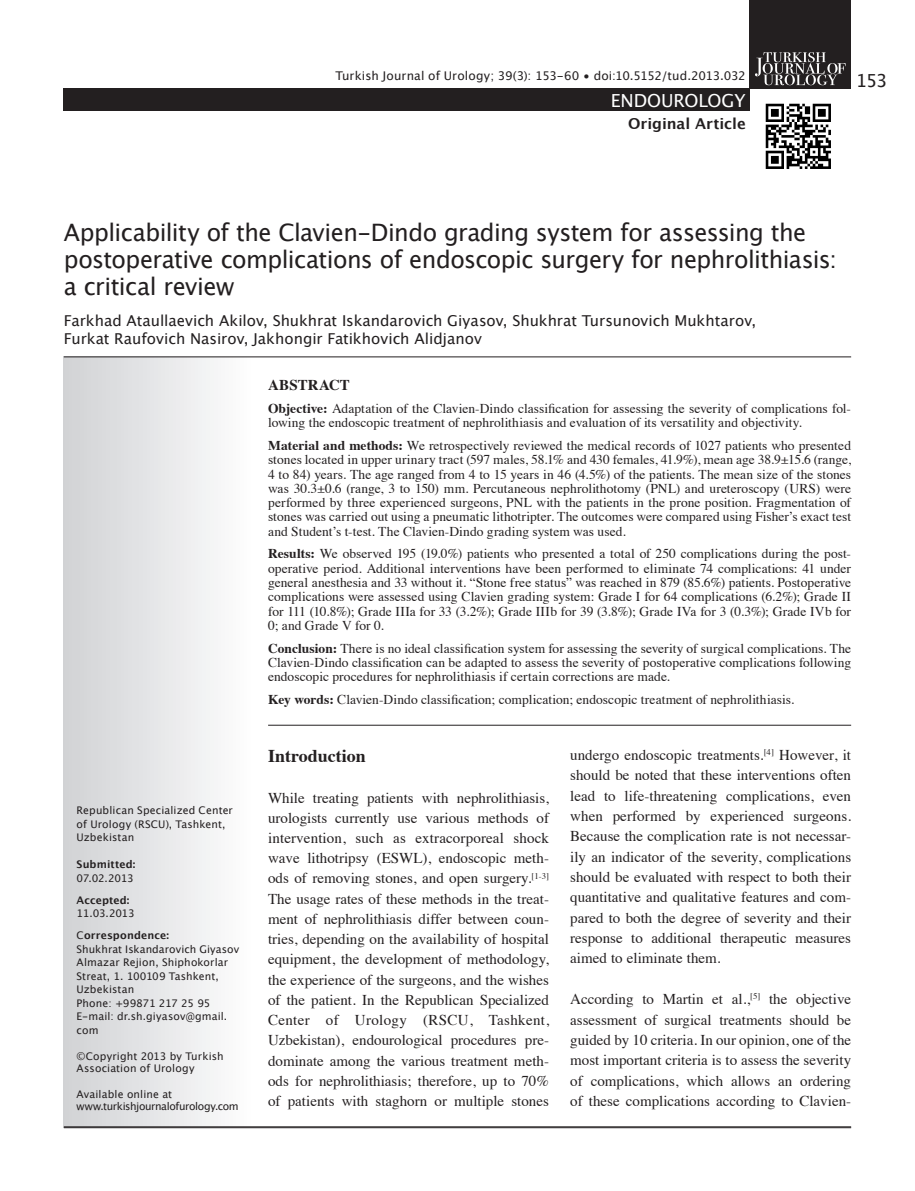
<style>
.page{position:relative;width:915px;height:1191px;background:#fff}
.page>*{position:absolute;margin:0;border:0;box-sizing:border-box;transform-origin:0 0}
.zz_Uroloji_running{font:24px/27px "Lucida Grande";letter-spacing:-.02em;color:#231f20}
.t1{font:700 18px "Times";color:#231f20}
.zz_Uroloji_running-2{font:18px "Lucida Grande";letter-spacing:-.005em;color:#fff}
.zz_Uroloji_running-3{font:18px "Lucida Grande";color:#231f20}
.t2{font:15px/20.2px "Times";color:#231f20;text-align:justify}
.zz_Uroloji_running-4{font:15px "Lucida Grande";color:#231f20}
.zz_Uroloji_running-5{font:700 15px "Lucida Grande";color:#231f20}
.zz_Uroloji_running-6{font:700 15px "Times";letter-spacing:.01em;color:#231f20}
.zz_Uroloji_running-7{font:13.5px/14.2px "Times";color:#231f20;text-align:justify}
.zz_Uroloji_running-8{font:12px "Lucida Grande";letter-spacing:.005em;color:#231f20}
.zz_Uroloji_running-9{font:10.5px/13.5px "Lucida Grande";letter-spacing:.01em;color:#231f20}
.zz_Uroloji_running-10{font:700 10.5px "Lucida Grande";letter-spacing:.01em;color:#231f20}
.zz_Uroloji_running-11{font:10.5px "Lucida Grande";letter-spacing:-.035em;color:#231f20}
.zz_Uroloji_running-12{font:10.5px "Lucida Grande";letter-spacing:-.01em;color:#231f20}
.s1{font-weight:400}
.s2{font-weight:700}
</style>
<div class="page">
<div style="left:749px;top:0;width:101px;height:89px;background:#231f20"></div>
<div style="left:64px;top:88px;width:685px;height:23px;background:#231f20"></div>
<svg style="left:755px;top:52px;width:90px;height:33px"></svg>
<div style="left:64px;top:357px;width:189px;height:770px;background:linear-gradient(to right,#d0d2d4,#fefefe)"></div>
<hr style="left:64px;top:356px;width:786px;height:1px;background:#231f20">
<hr style="left:64px;top:1127px;width:786px;height:1px;background:#231f20">
<hr style="left:64px;top:1126px;width:786px;height:1px;background:#231f20">
<img style="left:765px;top:103px;width:66px;height:66px">
<hr style="left:268px;top:725px;width:582px;height:1px;background:#231f20">
<p class="zz_Uroloji_running-8" style="left:335px;top:69px;width:412px">Turkish Journal of Urology; 39(3): 153-60 • doi:10.5152/tud.2013.032</p>
<p class="zz_Uroloji_running-5" style="left:628px;top:112px;width:119px">Original Article</p>
<p class="zz_Uroloji_running-2" style="left:610px;top:90px;width:136px">ENDOUROLOGY</p>
<p class="zz_Uroloji_running-3" style="left:855px;top:70px;width:33px">153</p>
<p class="zz_Uroloji_running" style="left:64px;top:219px;width:774px">Applicability of the Clavien-Dindo grading system for assessing the postoperative complications of endoscopic surgery for nephrolithiasis: a critical review</p>
<p class="zz_Uroloji_running-4" style="left:64px;top:312px;width:693px">Farkhad Ataullaevich Akilov, Shukhrat Iskandarovich Giyasov, Shukhrat Tursunovich Mukhtarov,</p>
<p class="zz_Uroloji_running-4" style="left:64px;top:330px;width:419px">Furkat Raufovich Nasirov, Jakhongir Fatikhovich Alidjanov</p>
<p class="zz_Uroloji_running-9" style="left:77px;top:803px;width:158px">Republican Specialized Center of Urology (RSCU), Tashkent,<br>Uzbekistan</p>
<p class="zz_Uroloji_running-10" style="left:77px;top:855px;width:60px">Submitted:</p>
<p class="zz_Uroloji_running-9" style="left:77px;top:871px;width:59px">07.02.2013</p>
<p class="zz_Uroloji_running-10" style="left:77px;top:891px;width:54px">Accepted:</p>
<p class="zz_Uroloji_running-9" style="left:77px;top:906px;width:60px">11.03.2013</p>
<p class="zz_Uroloji_running-10" style="left:77px;top:926px;width:94px"><span class="s1">C</span>orrespondence:</p>
<p class="zz_Uroloji_running-9" style="left:77px;top:942px;width:164px">Shukhrat Iskandarovich Giyasov</p>
<p class="zz_Uroloji_running-9" style="left:77px;top:955px;width:153px">Almazar Rejion, Shiphokorlar<br>Streat, 1. 100109 Tashkent,<br>Uzbekistan</p>
<p class="zz_Uroloji_running-12" style="left:77px;top:996px;width:135px">Phone: +99871 217 25 95</p>
<p class="zz_Uroloji_running-9" style="left:77px;top:1009px;width:152px">E-mail: dr.sh.giyasov@gmail. com</p>
<p class="zz_Uroloji_running-9" style="left:77px;top:1049px;width:149px;line-height:12.6px">©Copyright 2013 by Turkish<br>Association of Urology</p>
<p class="zz_Uroloji_running-9" style="left:77px;top:1087px;width:97px">Available online at</p>
<p class="zz_Uroloji_running-11" style="left:77px;top:1100px;width:163px">www.turkishjournalofurology.com</p>
<p class="zz_Uroloji_running-6" style="left:268px;top:371px;width:83px">ABSTRACT</p>
<p class="zz_Uroloji_running-7" style="left:268px;top:400px;width:584px"><span class="s2">Objective:</span> Adaptation of the Clavien-Dindo classification for assessing the severity of complications fol&shy;lowing the endoscopic treatment of nephrolithiasis and evaluation of its versatility and objectivity.</p>
<p class="zz_Uroloji_running-7" style="left:268px;top:437px;width:584px"><span class="s2">Material and methods:</span> We retrospectively reviewed the medical records of 1027 patients who presented stones located in upper urinary tract (597 males, 58.1% and 430 females, 41.9%), mean age 38.9±15.6 (range, 4 to 84) years. The age ranged from 4 to 15 years in 46 (4.5%) of the patients. The mean size of the stones was 30.3±0.6 (range, 3 to 150) mm. Percutaneous nephrolithotomy (PNL) and ureteroscopy (URS) were performed by three experienced surgeons, PNL with the patients in the prone position. Fragmentation of stones was carried out using a pneumatic lithotripter. The outcomes were compared using Fisher’s exact test and Student’s t-test. The Clavien-Dindo grading system was used.</p>
<p class="zz_Uroloji_running-7" style="left:268px;top:545px;width:584px"><span class="s2">Results:</span> We observed 195 (19.0%) patients who presented a total of 250 complications during the post&shy;operative period. Additional interventions have been performed to eliminate 74 complications: 41 under general anesthesia and 33 without it. “Stone free status” was reached in 879 (85.6%) patients. Postoperative complications were assessed using Clavien grading system: Grade I for 64 complications (6.2%); Grade II for 111 (10.8%); Grade IIIa for 33 (3.2%); Grade IIIb for 39 (3.8%); Grade IVa for 3 (0.3%); Grade IVb for 0; and Grade V for 0.</p>
<p class="zz_Uroloji_running-7" style="left:268px;top:639px;width:584px"><span class="s2">Conclusion:</span> There is no ideal classification system for assessing the severity of surgical complications. The Clavien-Dindo classification can be adapted to assess the severity of postoperative complications following endoscopic procedures for nephrolithiasis if certain corrections are made.</p>
<p class="zz_Uroloji_running-7" style="left:268px;top:691px;width:527px"><span class="s2">Key words:</span> Clavien-Dindo classification; complication; endoscopic treatment of nephrolithiasis.</p>
<p class="t1" style="left:268px;top:739px;width:99px">Introduction</p>
<p class="t2" style="left:268px;top:786px;width:282px">While treating patients with nephrolithiasis, urologists currently use various methods of intervention, such as extracorporeal shock wave lithotripsy (ESWL), endoscopic meth&shy;ods of removing stones, and open surgery.<sup>[1-3] </sup>The usage rates of these methods in the treat&shy;ment of nephrolithiasis differ between coun&shy;tries, depending on the availability of hospital equipment, the development of methodology, the experience of the surgeons, and the wishes of the patient. In the Republican Specialized Center of Urology (RSCU, Tashkent, Uzbekistan), endourological procedures pre&shy;dominate among the various treatment meth&shy;ods for nephrolithiasis; therefore, up to 70% of patients with staghorn or multiple stones</p>
<p class="t2" style="left:570px;top:743px;width:282px">undergo endoscopic treatments.<sup>[4]</sup> However, it should be noted that these interventions often lead to life-threatening complications, even when performed by experienced surgeons.<br>Because the complication rate is not necessar&shy;ily an indicator of the severity, complications should be evaluated with respect to both their quantitative and qualitative features and com&shy;pared to both the degree of severity and their response to additional therapeutic measures aimed to eliminate them.</p>
<p class="t2" style="left:570px;top:987px;width:282px">According to Martin et al.,<sup>[5]</sup> the objective assessment of surgical treatments should be guided by 10 criteria. In our opinion, one of the most important criteria is to assess the severity of complications, which allows an ordering of these complications according to Clavien-</p>
</div>
